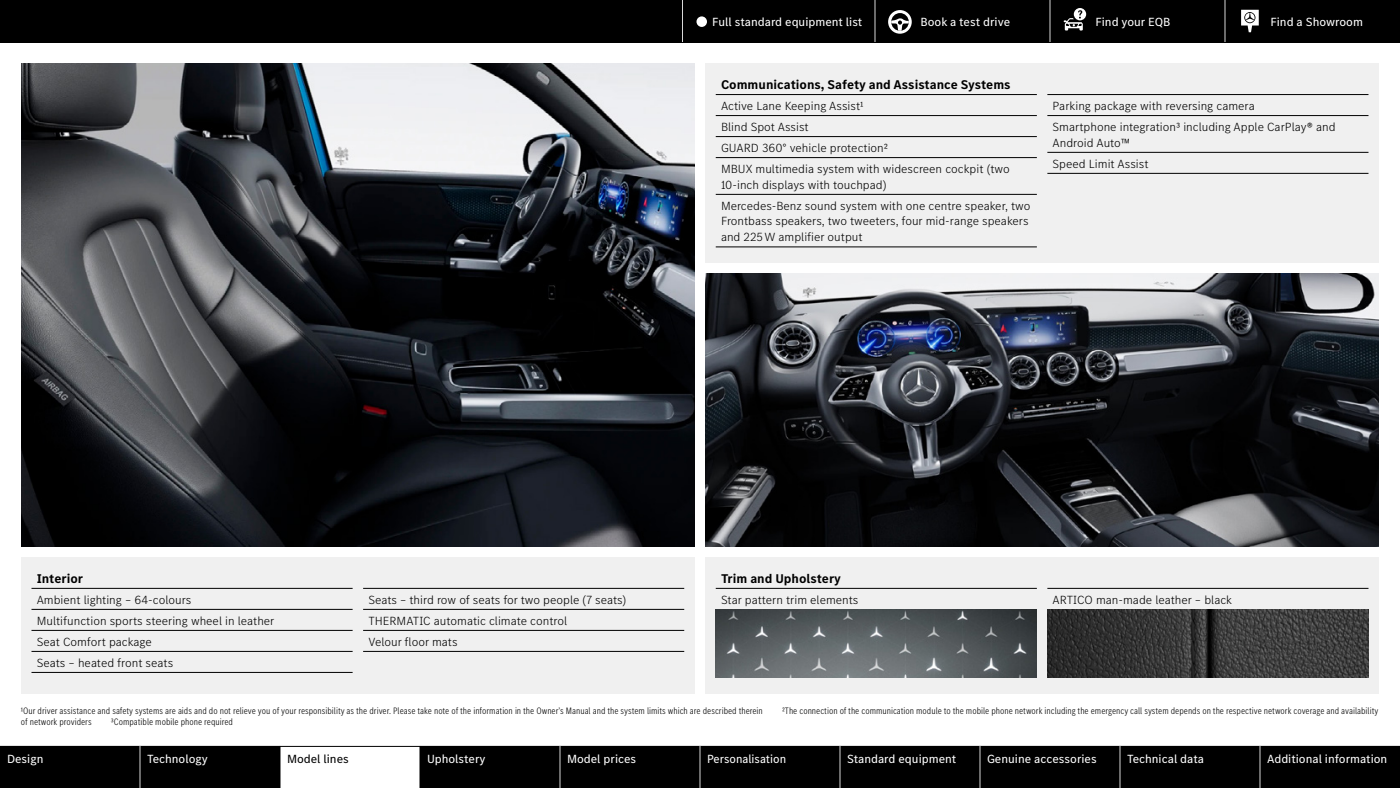
<style>
.page{position:relative;width:1400px;height:788px;background:#fff}
.page>*{position:absolute;margin:0;border:0;box-sizing:border-box;transform-origin:0 0}
.t1{font:700 13.12px "MB Corpo S Text";color:#000}
.t2{font:300 12.25px/21px "MB Corpo S Text";color:#000}
.t3{font:12.25px "MB Corpo S Text";color:#fff}
.t4{font:12.25px "MB Corpo S Text";color:#fff;scale:.96 1}
.t5{font:12.25px "MB Corpo S Text";color:#000}
.t6{font:300 condensed 9.62px "MB Corpo S Text";color:#000}
</style>
<div class="page">
<img style="left:21px;top:63px;width:674px;height:483px">
<img style="left:705px;top:273px;width:674px;height:273px">
<div style="left:705px;top:556px;width:674px;height:137px;background:#f0f0f0"></div>
<hr style="left:716px;top:588px;width:321px;height:1px;background:#000">
<img style="left:716px;top:609px;width:321px;height:68px">
<hr style="left:1047px;top:588px;width:321px;height:1px;background:#000">
<img style="left:1047px;top:609px;width:321px;height:68px">
<div style="left:21px;top:556px;width:674px;height:137px;background:#f0f0f0"></div>
<hr style="left:32px;top:588px;width:321px;height:1px;background:#000">
<hr style="left:32px;top:672px;width:321px;height:1px;background:#000">
<hr style="left:32px;top:609px;width:321px;height:1px;background:#000">
<hr style="left:32px;top:651px;width:321px;height:1px;background:#000">
<hr style="left:32px;top:630px;width:321px;height:1px;background:#000">
<hr style="left:363px;top:588px;width:321px;height:1px;background:#000">
<hr style="left:363px;top:609px;width:321px;height:1px;background:#000">
<hr style="left:363px;top:630px;width:321px;height:1px;background:#000">
<hr style="left:363px;top:651px;width:321px;height:1px;background:#000">
<div style="left:705px;top:63px;width:674px;height:199px;background:#f0f0f0"></div>
<hr style="left:716px;top:94px;width:321px;height:1px;background:#000">
<hr style="left:716px;top:157px;width:321px;height:1px;background:#000">
<hr style="left:716px;top:246px;width:321px;height:1px;background:#000">
<hr style="left:716px;top:194px;width:321px;height:1px;background:#000">
<hr style="left:716px;top:115px;width:321px;height:1px;background:#000">
<hr style="left:716px;top:136px;width:321px;height:1px;background:#000">
<hr style="left:1047px;top:94px;width:321px;height:1px;background:#000">
<hr style="left:1047px;top:115px;width:321px;height:1px;background:#000">
<hr style="left:1047px;top:152px;width:321px;height:1px;background:#000">
<hr style="left:1047px;top:173px;width:321px;height:1px;background:#000">
<div style="left:0;top:0;width:1400px;height:42px;background:#000"></div>
<svg style="left:682px;top:0;width:577px;height:42px"></svg>
<svg style="left:0;top:746px;width:1400px;height:42px;background:#191919"></svg>
<hr style="left:1260px;top:746px;width:1px;height:42px;background:#d8d8d8">
<hr style="left:560px;top:746px;width:1px;height:42px;background:#d8d8d8">
<hr style="left:700px;top:746px;width:1px;height:42px;background:#d8d8d8">
<hr style="left:840px;top:746px;width:1px;height:42px;background:#d8d8d8">
<hr style="left:980px;top:746px;width:1px;height:42px;background:#d8d8d8">
<hr style="left:1120px;top:746px;width:1px;height:42px;background:#d8d8d8">
<hr style="left:140px;top:746px;width:1px;height:42px;background:#d8d8d8">
<hr style="left:280px;top:746px;width:1px;height:42px;background:#000">
<hr style="left:420px;top:746px;width:1px;height:42px;background:#000">
<p class="t3" style="left:712px;top:14px;width:152px">Full standard equipment list</p>
<p class="t3" style="left:920px;top:14px;width:91px">Book a test drive</p>
<p class="t3" style="left:1096px;top:14px;width:76px">Find your EQB</p>
<p class="t3" style="left:1271px;top:14px;width:94px">Find a Showroom</p>
<p class="t1" style="left:721px;top:76px;width:291px">Communications, Safety and Assistance Systems</p>
<p class="t2" style="left:721px;top:95px;width:290px">Active Lane Keeping Assist¹<br>Blind Spot Assist<br>GUARD 360° vehicle protection²<br>MBUX multimedia system with widescreen cockpit (two</p>
<p class="t2" style="left:721px;top:173px;width:311px">10-inch displays with touchpad)<br>Mercedes-Benz sound system with one centre speaker, two</p>
<p class="t2" style="left:721px;top:213px;width:309px;line-height:15.8px">Frontbass speakers, two tweeters, four mid-range speakers and 225 W amplifier output</p>
<p class="t2" style="left:1053px;top:95px;width:284px">Parking package with reversing camera<br>Smartphone integration³ including Apple CarPlay® and</p>
<p class="t2" style="left:1053px;top:131px;width:97px">Android Auto™<br>Speed Limit Assist</p>
<p class="t1" style="left:37px;top:569px;width:48px">Interior</p>
<p class="t2" style="left:37px;top:588px;width:239px">Ambient lighting – 64-colours<br>Multifunction sports steering wheel in leather<br>Seat Comfort package<br>Seats – heated front seats</p>
<p class="t2" style="left:368px;top:588px;width:259px">Seats – third row of seats for two people (7 seats)<br>THERMATIC automatic climate control<br>Velour floor mats</p>
<p class="t1" style="left:721px;top:569px;width:122px">Trim and Upholstery</p>
<p class="t2" style="left:721px;top:588px;width:139px">Star pattern trim elements</p>
<p class="t2" style="left:1053px;top:588px;width:181px">ARTICO man-made leather – black</p>
<p class="t6" style="left:21px;top:704px;width:743px">¹Our driver assistance and safety systems are aids and do not relieve you of your responsibility as the driver. Please take note of the information in the Owner’s Manual and the system limits which are described therein</p>
<p class="t6" style="left:782px;top:704px;width:598px">²The connection of the communication module to the mobile phone network including the emergency call system depends on the respective network coverage and availability</p>
<p class="t6" style="left:21px;top:715px;width:72px">of network providers</p>
<p class="t6" style="left:111px;top:715px;width:123px">³Compatible mobile phone required</p>
<p class="t3" style="left:7px;top:750px;width:38px">Design</p>
<p class="t3" style="left:147px;top:750px;width:62px">Technology</p>
<p class="t5" style="left:287px;top:750px;width:63px">Model lines</p>
<p class="t3" style="left:427px;top:750px;width:60px">Upholstery</p>
<p class="t3" style="left:567px;top:750px;width:71px">Model prices</p>
<p class="t4" style="left:707px;top:750px;width:84px">Personalisation</p>
<p class="t3" style="left:847px;top:750px;width:111px">Standard equipment</p>
<p class="t3" style="left:987px;top:750px;width:111px">Genuine accessories</p>
<p class="t3" style="left:1127px;top:750px;width:79px">Technical data</p>
<p class="t3" style="left:1267px;top:750px;width:122px">Additional information</p>
</div>
